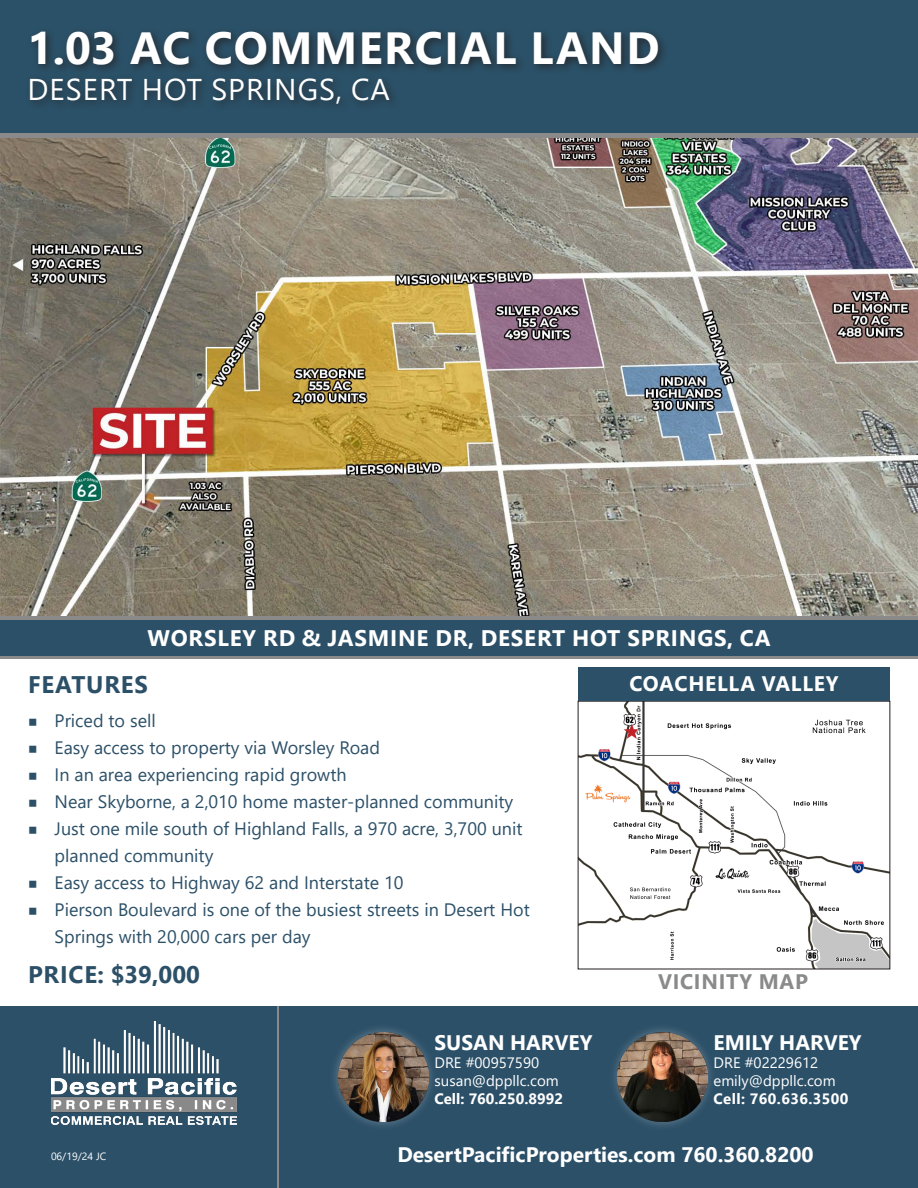
<style>
.page{position:relative;width:918px;height:1188px;background:#fff}
.page>*{position:absolute;margin:0;border:0;box-sizing:border-box;transform-origin:0 0}
.t1{font:700 45px "Segoe UI";letter-spacing:.035em;color:#fff}
.t2{font:30px "Segoe UI";letter-spacing:.035em;color:#fff}
.t3{font:700 24px "Segoe UI";letter-spacing:.035em;color:#2c5068}
.t4{font:700 22.5px "Segoe UI";letter-spacing:.035em;color:#fff}
.t5{font:700 21px "Segoe UI";color:#fff}
.t6{font:700 21px "Segoe UI";letter-spacing:.035em;color:#fff}
.t7{font:700 21px "Segoe UI";letter-spacing:.035em;color:#898a89}
.t8{font:18px/27px "Segoe UI";color:#2c5068}
.t9{font:15px "Segoe UI";color:#fff}
.t10{font:700 15px "Segoe UI";letter-spacing:.01em;color:#fff}
.t11{font:10.5px "Segoe UI";color:#fff}
.s1{font-family:"Montserrat"}
</style>
<div class="page">
<img style="left:0;top:138px;width:918px;height:481px">
<div style="left:0;top:1006px;width:918px;height:182px;background:#2c5068"></div>
<img style="left:51px;top:1022px;width:186px;height:103px">
<img style="left:580px;top:703px;width:308px;height:264px">
<div style="left:578px;top:667px;width:312px;height:34px;background:#2c5068"></div>
<div style="left:0;top:619px;width:918px;height:38px;background:#2c5068"></div>
<div style="left:0;top:0;width:918px;height:138px;background:#2b5168"></div>
<div style="left:25px;top:27px;width:644px;height:88px;background:#231f20;opacity:.75"></div>
<hr style="left:278px;top:1006px;width:1px;height:182px;background:#898a89">
<hr style="left:1px;top:616px;width:917px;height:3px;background:#898a89">
<hr style="left:0;top:656px;width:918px;height:3px;background:#898a89">
<hr style="left:0;top:134px;width:918px;height:4px;background:#898a89">
<div style="left:329px;top:1022px;width:109px;height:109px;background:#fff;opacity:.28"></div>
<img style="left:339px;top:1032px;width:90px;height:90px">
<div style="left:608px;top:1023px;width:109px;height:108px;background:#fff;opacity:.28"></div>
<img style="left:618px;top:1032px;width:90px;height:90px">
<p class="t1" style="left:27px;top:6px;width:634px">1.03 AC COMMERCIAL LAND</p>
<p class="t2" style="left:28px;top:61px;width:364px">DESERT HOT SPRINGS, CA</p>
<p class="t4" style="left:147px;top:617px;width:625px">WORSLEY RD &amp; JASMINE DR, DESERT HOT SPRINGS, CA</p>
<p class="t3" style="left:28px;top:662px;width:121px">FEATURES</p>
<p class="t8" style="left:28px;top:705px;width:130px"><span class="s1">■</span> Priced to sell</p>
<p class="t8" style="left:28px;top:732px;width:354px"><span class="s1">■</span> Easy access to property via Worsley Road</p>
<p class="t8" style="left:28px;top:759px;width:321px"><span class="s1">■</span> In an area experiencing rapid growth</p>
<p class="t8" style="left:28px;top:786px;width:487px"><span class="s1">■</span> Near Skyborne, a 2,010 home master-planned community</p>
<p class="t8" style="left:55px;top:813px;width:469px;text-indent:-27px"><span class="s1">■</span> Just one mile south of Highland Falls, a 970 acre, 3,700 unit planned community</p>
<p class="t8" style="left:28px;top:867px;width:378px"><span class="s1">■</span> Easy access to Highway 62 and Interstate 10</p>
<p class="t8" style="left:55px;top:894px;width:477px;text-indent:-27px"><span class="s1">■</span> Pierson Boulevard is one of the busiest streets in Desert Hot<br>Springs with 20,000 cars per day</p>
<p class="t3" style="left:28px;top:952px;width:173px">PRICE: $39,000</p>
<p class="t5" style="left:435px;top:1023px;width:160px">SUSAN HARVEY</p>
<p class="t9" style="left:435px;top:1049px;width:106px">DRE #00957590</p>
<p class="t9" style="left:435px;top:1067px;width:126px">susan@dppllc.com</p>
<p class="t10" style="left:435px;top:1085px;width:130px">Cell: 760.250.8992</p>
<p class="t6" style="left:629px;top:664px;width:211px">COACHELLA VALLEY</p>
<p class="t7" style="left:658px;top:962px;width:152px">VICINITY MAP</p>
<p class="t5" style="left:714px;top:1023px;width:150px">EMILY HARVEY</p>
<p class="t9" style="left:714px;top:1049px;width:106px">DRE #02229612</p>
<p class="t9" style="left:714px;top:1067px;width:124px">emily@dppllc.com</p>
<p class="t10" style="left:714px;top:1085px;width:136px">Cell: 760.636.3500</p>
<p class="t11" style="left:51px;top:1146px;width:57px">06/19/24 JC</p>
<p class="t5" style="left:397px;top:1135px;width:418px">DesertPacificProperties.com 760.360.8200</p>
</div>
